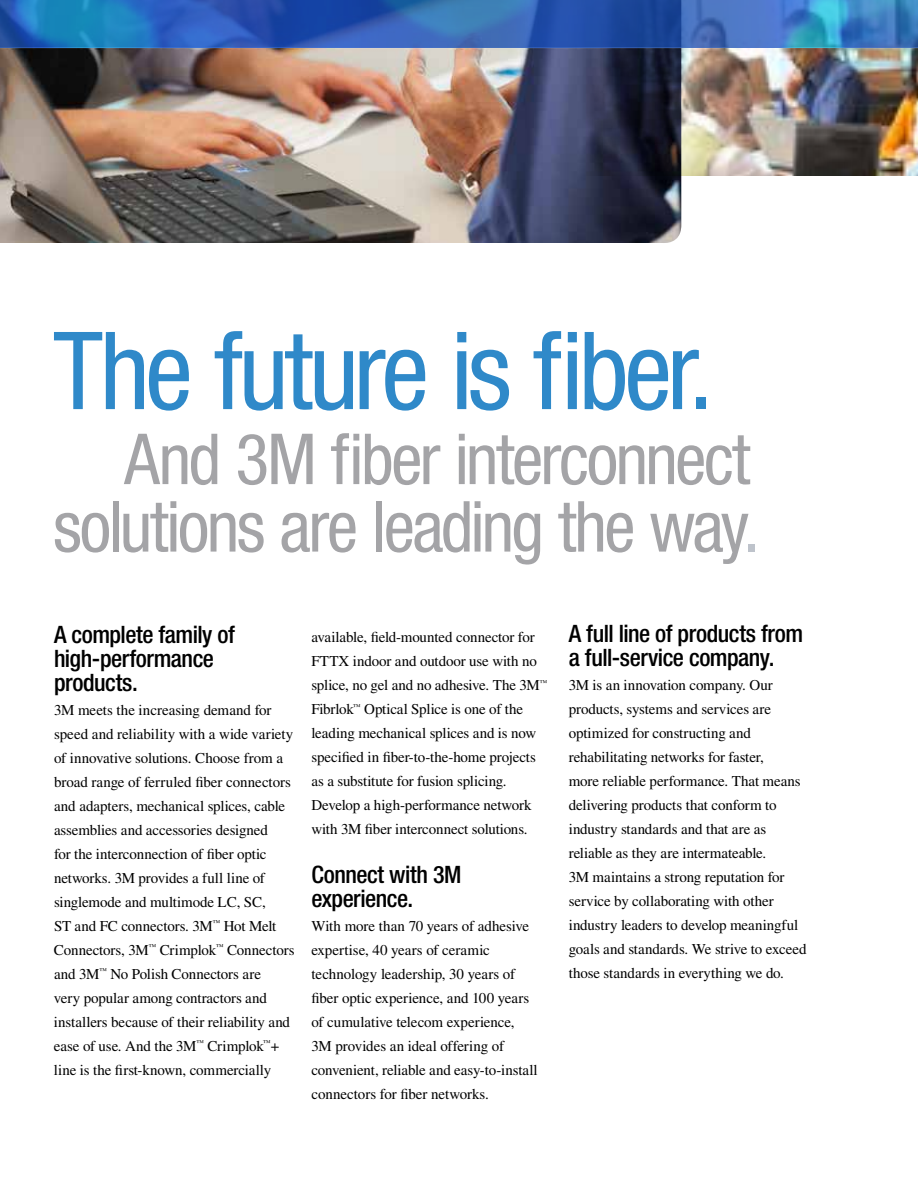
<style>
.page{position:relative;width:918px;height:1188px;background:#fff}
.page>*{position:absolute;margin:0;border:0;box-sizing:border-box;transform-origin:0 0}
.t1{font:condensed 108px "Helvetica Neue";letter-spacing:-.04em;color:#2f89c9}
.t2{font:condensed 70.5px/67.5px "Helvetica Neue";letter-spacing:-.035em;color:#a4a4a7;text-align:right}
.t3{font:500 condensed 24px/24px "Helvetica Neue";letter-spacing:-.02em;color:#000}
.t4{font:15px/24px "Times";letter-spacing:-.01em;color:#000}
.s1{color:#bec3cb}
</style>
<div class="page">
<img style="left:0;top:48px;width:681px;height:195px">
<img style="left:582px;top:48px;width:336px;height:128px">
<img style="left:0;top:0;width:918px;height:48px">
<h1 class="t1" style="left:53px;top:308px;width:662px">The future is fiber.</h1>
<h2 class="t2" style="left:53px;top:425px;width:709px">And 3M fiber interconnect solutions are leading the way<span class="s1">.</span></h2>
<h3 class="t3" style="left:54px;top:622px;width:182px">A complete family of high-performance products.</h3>
<p class="t4" style="left:54px;top:698px;width:242px">3M meets the increasing demand for speed and reliability with a wide variety of innovative solutions. Choose from a broad range of ferruled fiber connectors and adapters, mechanical splices, cable assemblies and accessories designed<br>for the interconnection of fiber optic networks. 3M provides a full line of singlemode and multimode LC, SC,<br>ST and FC connectors. 3M<sup>™</sup> Hot Melt Connectors, 3M<sup>™</sup> Crimplok<sup>™</sup> Connectors and 3M<sup>™</sup> No Polish Connectors are<br>very popular among contractors and installers because of their reliability and ease of use. And the 3M<sup>™</sup> Crimplok<sup>™</sup>+ line is the first-known, commercially</p>
<p class="t4" style="left:311px;top:625px;width:237px">available, field-mounted connector for FTTX indoor and outdoor use with no splice, no gel and no adhesive. The 3M<sup>™ </sup>Fibrlok<sup>™</sup> Optical Splice is one of the leading mechanical splices and is now specified in fiber-to-the-home projects as a substitute for fusion splicing.<br>Develop a high-performance network with 3M fiber interconnect solutions.--</p>
<h3 class="t3" style="left:311px;top:862px;width:152px">Connect with 3M experience.</h3>
<p class="t4" style="left:311px;top:914px;width:228px">With more than 70 years of adhesive expertise, 40 years of ceramic technology leadership, 30 years of fiber optic experience, and 100 years of cumulative telecom experience, 3M provides an ideal offering of convenient, reliable and easy-to-install connectors for fiber networks.</p>
<h3 class="t3" style="left:569px;top:621px;width:236px">A full line of products from a full-service company.</h3>
<p class="t4" style="left:569px;top:673px;width:239px">3M is an innovation company. Our products, systems and services are optimized for constructing and rehabilitating networks for faster,<br>more reliable performance. That means delivering products that conform to industry standards and that are as reliable as they are intermateable.<br>3M maintains a strong reputation for service by collaborating with other industry leaders to develop meaningful goals and standards. We strive to exceed those standards in everything we do.</p>
</div>
